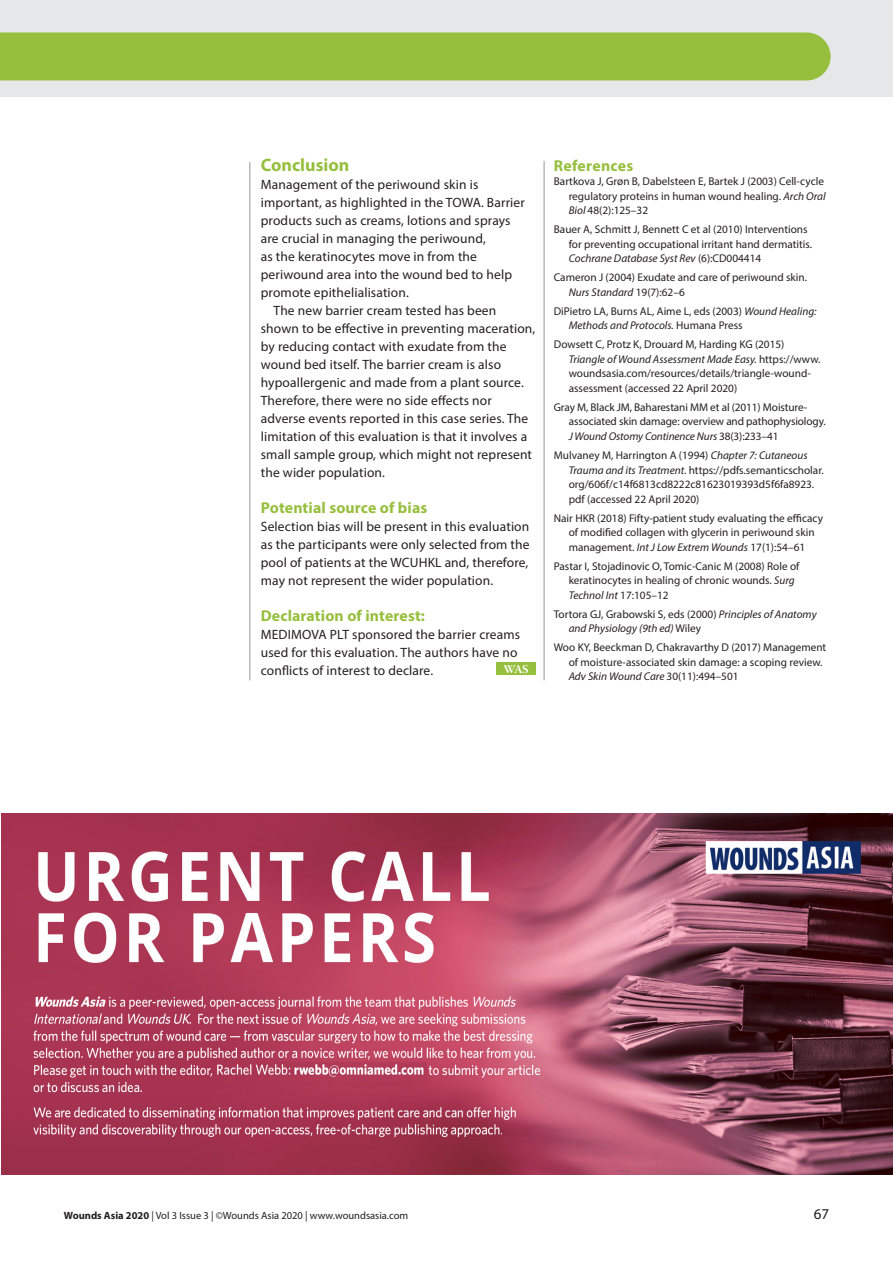
<style>
.page{position:relative;width:893px;height:1263px;background:#fff}
.page>*{position:absolute;margin:0;border:0;box-sizing:border-box;transform-origin:0 0}
.A-HEAD_CROSS_HEAD{font:700 18px "Myriad Pro";color:#96bf3d}
.A-HEAD_CROSS_HEAD-2{font:700 15.75px "Myriad Pro";letter-spacing:.01em;color:#96bf3d}
.BODY_INDENT{font:700 15.75px "Myriad Pro";letter-spacing:.02em;color:#96bf3d}
.t1{font:15px "Myriad Pro";color:#231f20}
.BODY_INDENT-2{font:13.5px/18px "Myriad Pro";letter-spacing:.01em;color:#231f20}
.t2{font:12px "Warnock Pro Bold Subh";color:#fff}
.REFERENCES{font:11.25px/14.5px "Myriad Pro";color:#231f20}
.REFERENCES-2{font:italic 11.25px/14.5px "Myriad Pro";color:#231f20}
.t3{font:10.5px "Myriad Pro";color:#231f20}
.s1{font-style:italic}
.s2{font-style:normal}
.s3{font-weight:700}
</style>
<div class="page">
<div style="left:0;top:0;width:893px;height:97px;background:#e6e7e9"></div>
<div style="left:0;top:33px;width:831px;height:48px;background:#96bf3d"></div>
<hr style="left:544px;top:161px;width:1px;height:519px;background:#939598">
<hr style="left:250px;top:162px;width:1px;height:518px;background:#939598">
<div style="left:496px;top:662px;width:40px;height:13px;background:#96bf3d"></div>
<img style="left:1px;top:814px;width:892px;height:360px">
<p class="A-HEAD_CROSS_HEAD" style="left:261px;top:153px;width:90px">Conclusion</p>
<p class="BODY_INDENT-2" style="left:261px;top:175px;width:266px">Management of the periwound skin is important, as highlighted in the TOWA. Barrier products such as creams, lotions and sprays are crucial in managing the periwound,<br>as the keratinocytes move in from the periwound area into the wound bed to help promote epithelialisation.</p>
<p class="BODY_INDENT-2" style="left:261px;top:301px;width:276px;text-indent:13px">The new barrier cream tested has been shown to be effective in preventing maceration, by reducing contact with exudate from the wound bed itself. The barrier cream is also hypoallergenic and made from a plant source.<br>Therefore, there were no side effects nor adverse events reported in this case series. The limitation of this evaluation is that it involves a small sample group, which might not represent the wider population.</p>
<p class="A-HEAD_CROSS_HEAD-2" style="left:261px;top:497px;width:168px">Potential source of bias</p>
<p class="BODY_INDENT-2" style="left:261px;top:517px;width:270px;text-align:justify">Selection bias will be present in this evaluation as the participants were only selected from the pool of patients at the WCUHKL and, therefore, may not represent the wider population.</p>
<p class="A-HEAD_CROSS_HEAD-2" style="left:261px;top:605px;width:166px">Declaration of interest:</p>
<p class="BODY_INDENT-2" style="left:261px;top:625px;width:261px">MEDIMOVA PLT sponsored the barrier creams used for this evaluation. The authors have no conflicts of interest to declare.</p>
<p class="t2" style="left:503px;top:661px;width:27px">WAS</p>
<p class="BODY_INDENT" style="left:554px;top:155px;width:81px">References</p>
<p class="REFERENCES" style="left:569px;top:174px;width:258px;text-indent:-15px">Bartkova J, Grøn B, Dabelsteen E, Bartek J (2003) Cell-cycle regulatory proteins in human wound healing. <span class="s1">Arch Oral<br>Biol</span> 48(2):125–32</p>
<p class="REFERENCES" style="left:569px;top:222px;width:245px;text-indent:-15px">Bauer A, Schmitt J, Bennett C et al (2010) Interventions for preventing occupational irritant hand dermatitis.<br><span class="s1">Cochrane Database Syst Rev</span> (6):CD004414</p>
<p class="REFERENCES" style="left:569px;top:270px;width:240px;text-indent:-15px">Cameron J (2004) Exudate and care of periwound skin.<br><span class="s1">Nurs Standard</span> 19(7):62–6</p>
<p class="REFERENCES" style="left:569px;top:303px;width:249px;text-indent:-15px">DiPietro LA, Burns AL, Aime L, eds (2003) <span class="s1">Wound Healing:<br>Methods and Protocols.</span> Humana Press</p>
<p class="REFERENCES" style="left:569px;top:337px;width:253px;text-indent:-15px">Dowsett C, Protz K, Drouard M, Harding KG (2015)<br><span class="s1">Triangle of Wound Assessment Made Easy.</span> https://www. woundsasia.com/resources/details/triangle-wound&shy;assessment (accessed 22 April 2020)</p>
<p class="REFERENCES" style="left:569px;top:400px;width:259px;text-indent:-15px">Gray M, Black JM, Baharestani MM et al (2011) Moisture&shy;associated skin damage: overview and pathophysiology.<br><span class="s1">J Wound Ostomy Continence Nurs</span> 38(3):233–41</p>
<p class="REFERENCES" style="left:569px;top:448px;width:257px;text-indent:-15px">Mulvaney M, Harrington A (1994) <span class="s1">Chapter 7: Cutaneous Trauma and its Treatment.</span> https://pdfs.semanticscholar. org/606f/c14f6813cd8222c81623019393d5f6fa8923. pdf (accessed 22 April 2020)</p>
<p class="REFERENCES" style="left:554px;top:510px;width:271px;text-align:center">Nair HKR (2018) Fifty-patient study evaluating the efficacy of modified collagen with glycerin in periwound skin management. <span class="s1">Int J Low Extrem Wounds</span> 17(1):54–61</p>
<p class="REFERENCES" style="left:569px;top:558px;width:232px;text-indent:-15px">Pastar I, Stojadinovic O, Tomic-Canic M (2008) Role of keratinocytes in healing of chronic wounds. <span class="s1">Surg<br>Technol Int</span> 17:105–12</p>
<p class="REFERENCES-2" style="left:569px;top:606px;width:249px;text-indent:-15px"><span class="s2">Tortora GJ, Grabowski S, eds (2000)</span> Principles of Anatomy and Physiology (9th ed) <span class="s2">Wiley</span></p>
<p class="REFERENCES" style="left:569px;top:640px;width:259px;text-indent:-15px">Woo KY, Beeckman D, Chakravarthy D (2017) Management of moisture-associated skin damage: a scoping review.<br><span class="s1">Adv Skin Wound Care</span> 30(11):494–501</p>
<p class="t3" style="left:64px;top:1208px;width:346px"><span class="s3">Wounds Asia 2020</span> | Vol 3 Issue 3 | ©Wounds Asia 2020 | www.woundsasia.com</p>
<h3 class="t1" style="left:814px;top:1204px;width:17px">67</h3>
</div>
